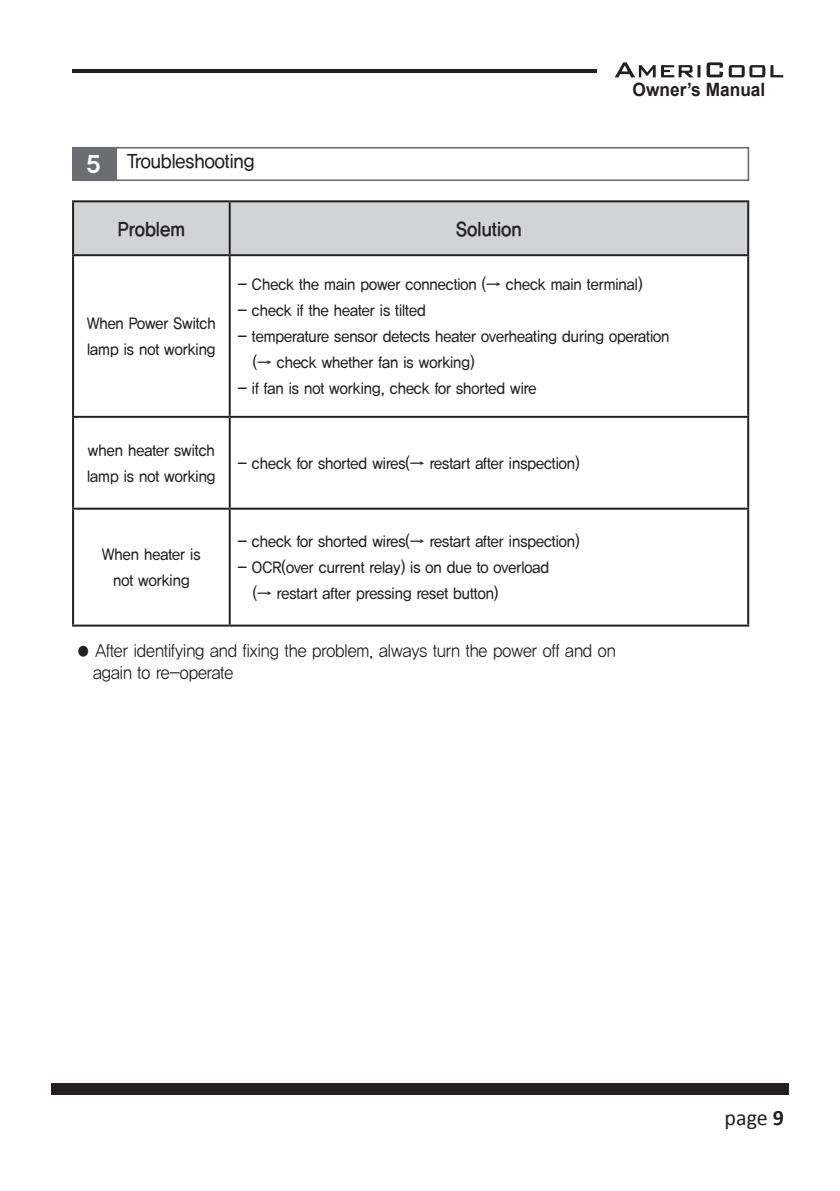
<style>
.page{position:relative;width:840px;height:1191px;background:#fff}
.page>*{position:absolute;margin:0;border:0;box-sizing:border-box;transform-origin:0 0}
.t1{font:22px "Calibri";color:#231f20}
.t2{font:20px "YDIYGO130";color:#231f20;scale:.9 1}
.t3{font:20px "YDIYGO140";color:#231f20;scale:.9 1}
.t4{font:700 18.4px "Arial";color:#231f20;scale:.94 1}
.t5{font:18px/22px "YDIYGO120";color:#231f20;scale:.9 1}
.t6{font:16px/26px "YDIYGO130";color:#231f20;scale:.9 1}
.s1{font-family:"YDIYGO150";font-size:24px;color:#fff}
.s2{font-size:16px}
.s3{font-weight:700}
</style>
<div class="page">
<hr style="left:72px;top:69px;width:524px;height:4px;background:#231f20">
<div style="left:51px;top:1083px;width:737px;height:11px;background:#231f20"></div>
<svg style="left:615px;top:62px;width:167px;height:15px"></svg>
<div style="left:72px;top:148px;width:45px;height:32px;background:#6c6d70"></div>
<div style="left:72px;top:147px;width:676px;height:34px;border:2px solid #6c6d70"></div>
<div style="left:74px;top:202px;width:672px;height:52px;background:#d2d3d5"></div>
<hr style="left:72px;top:200px;width:157px;height:2px;background:#231f20">
<hr style="left:72px;top:202px;width:2px;height:52px;background:#231f20">
<hr style="left:229px;top:200px;width:519px;height:2px;background:#231f20">
<hr style="left:228px;top:202px;width:2px;height:52px;background:#231f20">
<hr style="left:746px;top:202px;width:2px;height:52px;background:#231f20">
<hr style="left:72px;top:254px;width:157px;height:2px;background:#231f20">
<hr style="left:72px;top:256px;width:2px;height:160px;background:#231f20">
<hr style="left:229px;top:254px;width:519px;height:2px;background:#231f20">
<hr style="left:228px;top:256px;width:2px;height:160px;background:#231f20">
<hr style="left:746px;top:256px;width:2px;height:160px;background:#231f20">
<hr style="left:72px;top:416px;width:157px;height:2px;background:#231f20">
<hr style="left:72px;top:418px;width:2px;height:89px;background:#231f20">
<hr style="left:229px;top:416px;width:519px;height:2px;background:#231f20">
<hr style="left:228px;top:418px;width:2px;height:89px;background:#231f20">
<hr style="left:746px;top:418px;width:2px;height:89px;background:#231f20">
<hr style="left:72px;top:507px;width:157px;height:2px;background:#231f20">
<hr style="left:72px;top:509px;width:2px;height:115px;background:#231f20">
<hr style="left:229px;top:507px;width:519px;height:2px;background:#231f20">
<hr style="left:228px;top:509px;width:2px;height:115px;background:#231f20">
<hr style="left:746px;top:509px;width:2px;height:115px;background:#231f20">
<hr style="left:72px;top:624px;width:157px;height:2px;background:#231f20">
<hr style="left:229px;top:624px;width:519px;height:2px;background:#231f20">
<p class="t2" style="left:87px;top:150px;width:188px"><span class="s1">5</span> Troubleshooting</p>
<p class="t3" style="left:118px;top:217px;width:76px">Problem</p>
<p class="t3" style="left:456px;top:217px;width:74px">Solution</p>
<p class="t4" style="left:632px;top:77px;width:142px">Owner’s Manual</p>
<p class="t6" style="left:87px;top:311px;width:144px">When Power Switch lamp is not working</p>
<p class="t6" style="left:237px;top:272px;width:451px">- Check the main power connection (→ check main terminal)</p>
<p class="t6" style="left:237px;top:298px;width:210px">- check if the heater is tilted</p>
<p class="t6" style="left:253px;top:324px;width:464px;text-indent:-15px">- temperature sensor detects heater overheating during operation (→ check whether fan is working)</p>
<p class="t6" style="left:237px;top:376px;width:333px">- if fan is not working, check for shorted wire</p>
<p class="t6" style="left:87px;top:437px;width:144px">when heater switch lamp is not working</p>
<p class="t6" style="left:237px;top:450px;width:381px">- check for shorted wires(→ restart after inspection)</p>
<p class="t6" style="left:102px;top:542px;width:111px;text-align:center">When heater is not working</p>
<p class="t6" style="left:237px;top:529px;width:381px">- check for shorted wires(→ restart after inspection)</p>
<p class="t6" style="left:253px;top:555px;width:330px;text-indent:-15px">- OCR(over current relay) is on due to overload (→ restart after pressing reset button)</p>
<p class="t5" style="left:93px;top:640px;width:582px;text-indent:-17px"><span class="s2">●</span> After identifying and fixing the problem, always turn the power off and on again to re-operate</p>
<h1 class="t1" style="left:724px;top:1103px;width:61px">page <span class="s3">9</span></h1>
</div>
